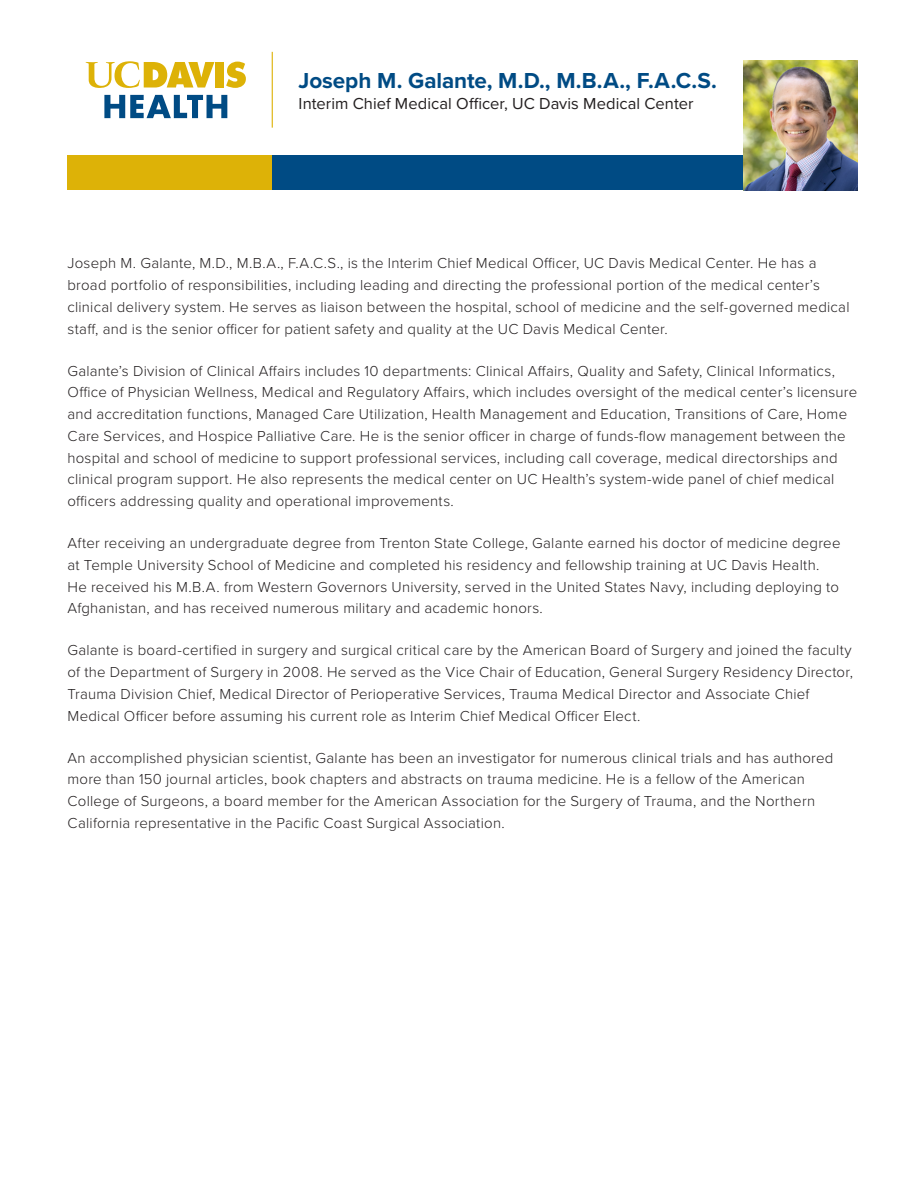
<style>
.page{position:relative;width:918px;height:1188px;background:#fff}
.page>*{position:absolute;margin:0;border:0;box-sizing:border-box;transform-origin:0 0}
.subhead{font:700 22.5px "Proxima Nova";letter-spacing:-.005em;color:#004b84}
._10-pt-body{font:16.5px "Proxima Nova";letter-spacing:.005em;color:#231f20}
._10-pt-body-2{font:300 15px/21.8px "Proxima Nova";letter-spacing:.015em;color:#231f20}
</style>
<div class="page">
<hr style="left:272px;top:52px;width:1px;height:76px;background:#ddb207">
<svg style="left:104px;top:95px;width:123px;height:23px"></svg>
<svg style="left:226px;top:62px;width:20px;height:26px"></svg>
<div style="left:215px;top:62px;width:9px;height:26px;background:#ddb207"></div>
<svg style="left:85px;top:61px;width:129px;height:27px"></svg>
<div style="left:272px;top:156px;width:585px;height:34px;background:#004b84"></div>
<div style="left:68px;top:156px;width:204px;height:34px;background:#ddb207"></div>
<img style="left:743px;top:61px;width:114px;height:129px">
<p class="subhead" style="left:299px;top:63px;width:420px">Joseph M. Galante, M.D., M.B.A., F.A.C.S.</p>
<p class="_10-pt-body" style="left:299px;top:91px;width:397px">Interim Chief Medical Officer, UC Davis Medical Center</p>
<p class="_10-pt-body-2" style="left:68px;top:252px;width:784px">Joseph M. Galante, M.D., M.B.A., F.A.C.S., is the Interim Chief Medical Officer, UC Davis Medical Center. He has a broad portfolio of responsibilities, including leading and directing the professional portion of the medical center’s clinical delivery system. He serves as liaison between the hospital, school of medicine and the self-governed medical staff, and is the senior officer for patient safety and quality at the UC Davis Medical Center.</p>
<p class="_10-pt-body-2" style="left:68px;top:359px;width:791px">Galante’s Division of Clinical Affairs includes 10 departments: Clinical Affairs, Quality and Safety, Clinical Informatics, Office of Physician Wellness, Medical and Regulatory Affairs, which includes oversight of the medical center’s licensure and accreditation functions, Managed Care Utilization, Health Management and Education, Transitions of Care, Home Care Services, and Hospice Palliative Care. He is the senior officer in charge of funds-flow management between the hospital and school of medicine to support professional services, including call coverage, medical directorships and clinical program support. He also represents the medical center on UC Health’s system-wide panel of chief medical officers addressing quality and operational improvements.</p>
<p class="_10-pt-body-2" style="left:68px;top:531px;width:775px">After receiving an undergraduate degree from Trenton State College, Galante earned his doctor of medicine degree at Temple University School of Medicine and completed his residency and fellowship training at UC Davis Health.<br>He received his M.B.A. from Western Governors University, served in the United States Navy, including deploying to Afghanistan, and has received numerous military and academic honors.</p>
<p class="_10-pt-body-2" style="left:68px;top:639px;width:787px">Galante is board-certified in surgery and surgical critical care by the American Board of Surgery and joined the faculty of the Department of Surgery in 2008. He served as the Vice Chair of Education, General Surgery Residency Director, Trauma Division Chief, Medical Director of Perioperative Services, Trauma Medical Director and Associate Chief Medical Officer before assuming his current role as Interim Chief Medical Officer Elect.</p>
<p class="_10-pt-body-2" style="left:68px;top:746px;width:767px">An accomplished physician scientist, Galante has been an investigator for numerous clinical trials and has authored more than 150 journal articles, book chapters and abstracts on trauma medicine. He is a fellow of the American College of Surgeons, a board member for the American Association for the Surgery of Trauma, and the Northern California representative in the Pacific Coast Surgical Association.</p>
</div>
